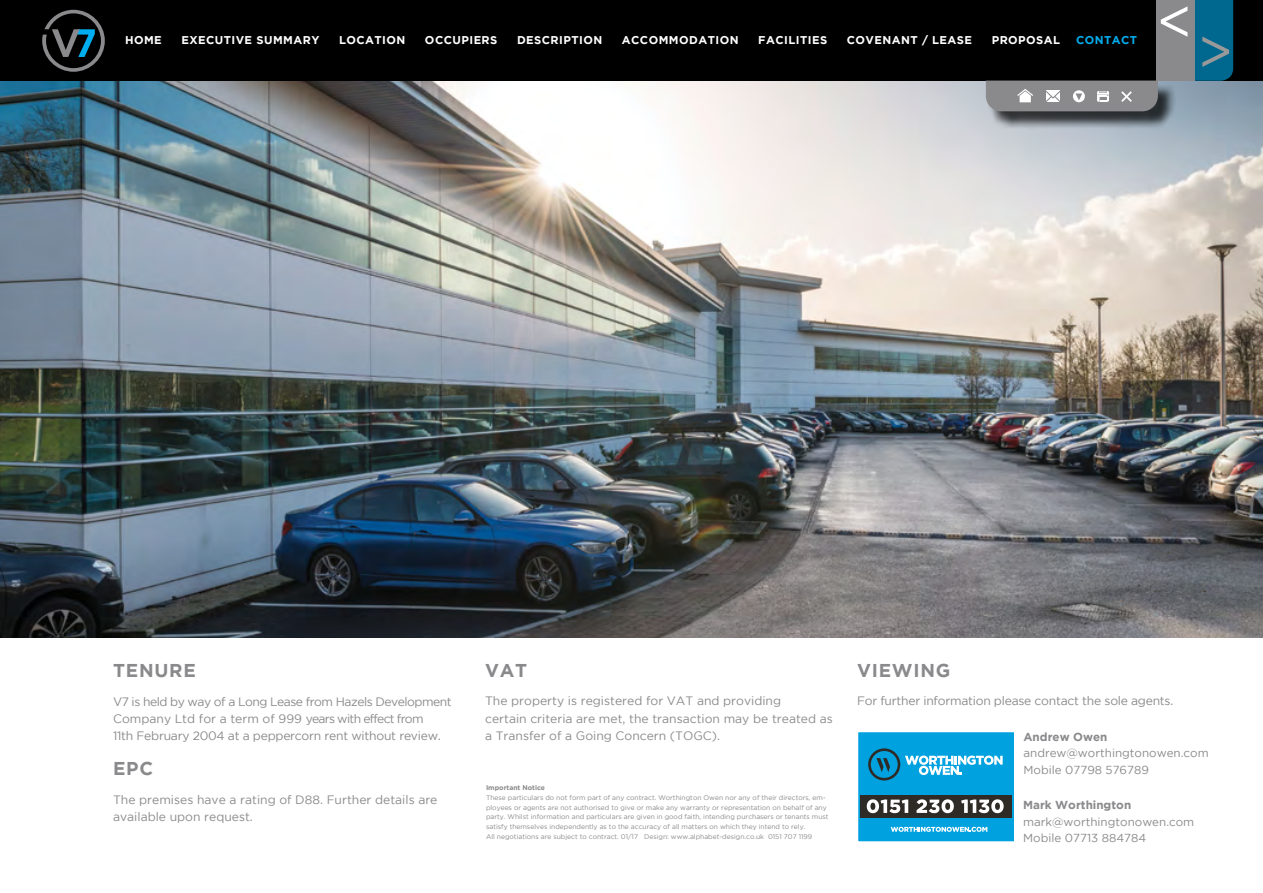
<style>
.page{position:relative;width:1263px;height:893px;background:#fff}
.page>*{position:absolute;margin:0;border:0;box-sizing:border-box;transform-origin:0 0}
.t1{font:57px "Gotham";color:#fff}
.t2{font:700 18.6px "Gotham";letter-spacing:.04em;color:#8a8a8d}
.t3{font:12.15px/17.1px "Gotham";color:#8a8a8d}
.t4{font:12.15px/17.1px "Gotham";letter-spacing:-.02em;color:#8a8a8d}
.t5{font:11.55px/16.4px "Gotham";color:#8a8a8d}
.t6{font:700 11.55px "Gotham";color:#8a8a8d}
.t7{font:700 11.25px "Gotham";letter-spacing:.04em;color:#fff}
.t8{font:700 11.25px "Gotham";letter-spacing:.04em;color:#00aeef}
.t9{font:6.75px/9.8px "Gotham";color:#8a8a8d}
.t10{font:700 6.75px "Gotham";color:#8a8a8d}
</style>
<div class="page">
<img style="left:0;top:81px;width:1263px;height:557px">
<div style="left:0;top:0;width:1263px;height:81px;background:#000"></div>
<div style="left:857px;top:732px;width:156px;height:110px;background:#00a1df"></div>
<div style="left:860px;top:795px;width:151px;height:23px;background:#2e2a25"></div>
<svg style="left:891px;top:827px;width:96px;height:5px"></svg>
<svg style="left:868px;top:748px;width:135px;height:32px"></svg>
<svg style="left:867px;top:799px;width:41px;height:14px"></svg>
<svg style="left:916px;top:799px;width:38px;height:14px"></svg>
<svg style="left:961px;top:799px;width:43px;height:14px"></svg>
<div style="left:857px;top:731px;width:158px;height:112px;border:1px solid #fff"></div>
<div style="left:988px;top:83px;width:188px;height:47px;background:#000;opacity:.75"></div>
<svg style="left:986px;top:81px;width:172px;height:30px;background:#949497"></svg>
<div style="left:1157px;top:0;width:38px;height:81px;background:#8a8a8d"></div>
<div style="left:1195px;top:0;width:38px;height:81px;background:#00688f"></div>
<svg style="left:42px;top:10px;width:63px;height:62px"></svg>
<h3 class="t7" style="left:125px;top:34px;width:38px">HOME</h3>
<h3 class="t7" style="left:181px;top:34px;width:140px">EXECUTIVE SUMMARY</h3>
<h3 class="t7" style="left:339px;top:34px;width:68px">LOCATION</h3>
<h3 class="t7" style="left:425px;top:34px;width:74px">OCCUPIERS</h3>
<h3 class="t7" style="left:517px;top:34px;width:87px">DESCRIPTION</h3>
<h3 class="t7" style="left:622px;top:34px;width:118px">ACCOMMODATION</h3>
<h3 class="t7" style="left:758px;top:34px;width:70px">FACILITIES</h3>
<h3 class="t7" style="left:847px;top:34px;width:127px">COVENANT / LEASE</h3>
<h3 class="t7" style="left:992px;top:34px;width:70px">PROPOSAL</h3>
<h3 class="t8" style="left:1076px;top:34px;width:63px">CONTACT</h3>
<h1 class="t1" style="left:1157px;top:-10px;width:38px">&lt;</h1>
<h1 class="t1" style="left:1233px;top:83px;width:38px;rotate:-180deg">&lt;</h1>
<h2 class="t2" style="left:113px;top:660px;width:84px">TENURE</h2>
<h3 class="t4" style="left:113px;top:693px;width:340px">V7 is held by way of a Long Lease from Hazels Development<br>Company Ltd for a term of 999 years with effect from<br>11th February 2004 at a peppercorn rent without review.</h3>
<h2 class="t2" style="left:113px;top:757px;width:42px">EPC</h2>
<h3 class="t3" style="left:113px;top:791px;width:326px">The premises have a rating of D88. Further details are available upon request.</h3>
<h2 class="t2" style="left:485px;top:660px;width:44px">VAT</h2>
<h3 class="t3" style="left:485px;top:692px;width:349px">The property is registered for VAT and providing<br>certain criteria are met, the transaction may be treated as a Transfer of a Going Concern (TOGC).</h3>
<p class="t10" style="left:486px;top:784px;width:61px">Important Notice</p>
<p class="t9" style="left:486px;top:793px;width:344px">These particulars do not form part of any contract. Worthington Owen nor any of their directors, em&shy;ployees or agents are not authorised to give or make any warranty or representation on behalf of any party. Whilst information and particulars are given in good faith, intending purchasers or tenants must satisfy themselves independently as to the accuracy of all matters on which they intend to rely.<br>All negotiations are subject to contract. 01/17 Design: www.alphabet-design.co.uk 0151 707 1199</p>
<h2 class="t2" style="left:857px;top:660px;width:95px">VIEWING</h2>
<h3 class="t4" style="left:857px;top:692px;width:318px">For further information please contact the sole agents.</h3>
<h3 class="t6" style="left:1023px;top:730px;width:85px">Andrew Owen</h3>
<h3 class="t5" style="left:1023px;top:745px;width:187px">andrew@worthingtonowen.com<br>Mobile 07798 576789</h3>
<h3 class="t6" style="left:1023px;top:799px;width:110px">Mark Worthington</h3>
<h3 class="t5" style="left:1023px;top:813px;width:173px">mark@worthingtonowen.com<br>Mobile 07713 884784</h3>
</div>
